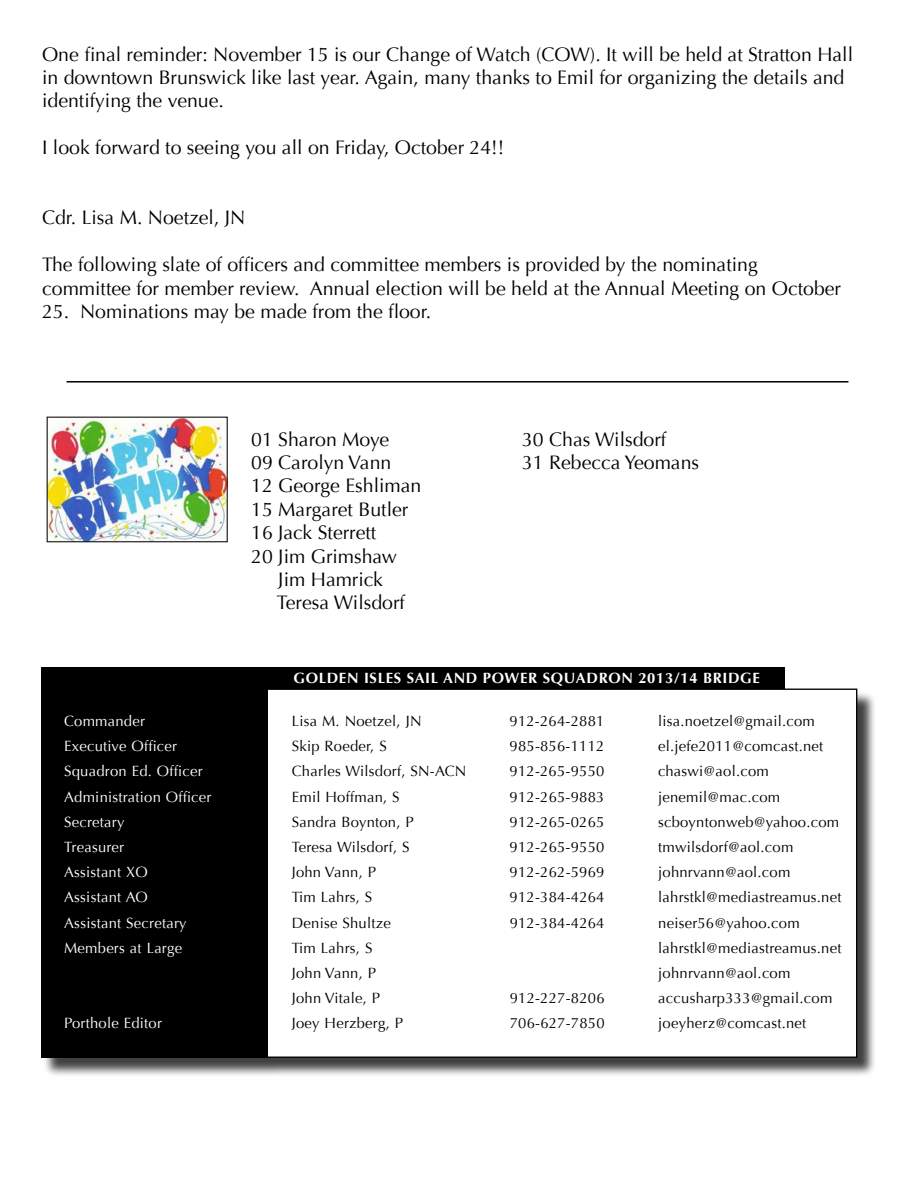
<style>
.page{position:relative;width:918px;height:1188px;background:#fff}
.page>*{position:absolute;margin:0;border:0;box-sizing:border-box;transform-origin:0 0}
.t1{font:19.5px/23.4px "Optima";color:#000}
.t2{font:14.85px "Optima";letter-spacing:.015em;color:#000101}
.t3{font:14.85px "Optima";letter-spacing:.015em;color:#fff}
.t4{font:700 14.85px "Optima";letter-spacing:.045em;color:#fff}
</style>
<div class="page">
<img style="left:49px;top:419px;width:177px;height:121px">
<div style="left:47px;top:417px;width:181px;height:125px;border:1px solid #111"></div>
<hr style="left:67px;top:381px;width:781px;height:2px;background:#000">
<div style="left:267px;top:668px;width:518px;height:22px;background:#000"></div>
<div style="left:42px;top:669px;width:834px;height:408px;background:#000;opacity:.75"></div>
<div style="left:55px;top:689px;width:802px;height:368px;background:#fff"></div>
<div style="left:41px;top:668px;width:227px;height:390px;background:#000"></div>
<h1 class="t1" style="left:42px;top:43px;width:813px">One final reminder: November 15 is our Change of Watch (COW). It will be held at Stratton Hall in downtown Brunswick like last year. Again, many thanks to Emil for organizing the details and identifying the venue.</h1>
<h1 class="t1" style="left:42px;top:136px;width:464px">I look forward to seeing you all on Friday, October 24!!</h1>
<h1 class="t1" style="left:42px;top:206px;width:205px">Cdr. Lisa M. Noetzel, JN</h1>
<h1 class="t1" style="left:42px;top:253px;width:801px">The following slate of officers and committee members is provided by the nominating committee for member review. Annual election will be held at the Annual Meeting on October</h1>
<h1 class="t1" style="left:42px;top:300px;width:391px">25. Nominations may be made from the floor.</h1>
<h1 class="t1" style="left:251px;top:428px;width:140px">01 Sharon Moye</h1>
<h1 class="t1" style="left:251px;top:451px;width:142px">09 Carolyn Vann</h1>
<h1 class="t1" style="left:251px;top:474px;width:172px">12 George Eshliman</h1>
<h1 class="t1" style="left:251px;top:498px;width:159px">15 Margaret Butler</h1>
<h1 class="t1" style="left:251px;top:521px;width:127px">16 Jack Sterrett</h1>
<h1 class="t1" style="left:251px;top:545px;width:147px">20 Jim Grimshaw</h1>
<h1 class="t1" style="left:278px;top:568px;width:106px">Jim Hamrick</h1>
<h1 class="t1" style="left:277px;top:591px;width:130px">Teresa Wilsdorf</h1>
<h1 class="t1" style="left:522px;top:428px;width:179px">30 Chas Wilsdorf<br>31 Rebecca Yeomans</h1>
<p class="t4" style="left:293px;top:670px;width:468px">GOLDEN ISLES SAIL AND POWER SQUADRON 2013/14 BRIDGE</p>
<p class="t3" style="left:64px;top:712px;width:82px">Commander</p>
<p class="t2" style="left:292px;top:712px;width:131px">Lisa M. Noetzel, JN</p>
<p class="t2" style="left:510px;top:712px;width:96px">912-264-2881</p>
<p class="t2" style="left:658px;top:712px;width:158px">lisa.noetzel@gmail.com</p>
<p class="t3" style="left:64px;top:737px;width:115px">Executive Officer</p>
<p class="t2" style="left:292px;top:737px;width:97px">Skip Roeder, S</p>
<p class="t2" style="left:510px;top:737px;width:96px">985-856-1112</p>
<p class="t2" style="left:658px;top:737px;width:167px">el.jefe2011@comcast.net</p>
<p class="t3" style="left:64px;top:763px;width:140px">Squadron Ed. Officer</p>
<p class="t2" style="left:292px;top:763px;width:176px">Charles Wilsdorf, SN-ACN</p>
<p class="t2" style="left:510px;top:763px;width:96px">912-265-9550</p>
<p class="t2" style="left:658px;top:763px;width:112px">chaswi@aol.com</p>
<p class="t3" style="left:64px;top:788px;width:149px">Administration Officer</p>
<p class="t2" style="left:292px;top:788px;width:109px">Emil Hoffman, S</p>
<p class="t2" style="left:510px;top:788px;width:96px">912-265-9883</p>
<p class="t2" style="left:658px;top:788px;width:124px">jenemil@mac.com</p>
<p class="t3" style="left:64px;top:813px;width:62px">Secretary</p>
<p class="t2" style="left:292px;top:813px;width:124px">Sandra Boynton, P</p>
<p class="t2" style="left:510px;top:813px;width:96px">912-265-0265</p>
<p class="t2" style="left:658px;top:813px;width:182px">scboyntonweb@yahoo.com</p>
<p class="t3" style="left:64px;top:838px;width:62px">Treasurer</p>
<p class="t2" style="left:292px;top:838px;width:119px">Teresa Wilsdorf, S</p>
<p class="t2" style="left:510px;top:838px;width:96px">912-265-9550</p>
<p class="t2" style="left:658px;top:838px;width:137px">tmwilsdorf@aol.com</p>
<p class="t3" style="left:64px;top:864px;width:85px">Assistant XO</p>
<p class="t2" style="left:292px;top:864px;width:86px">John Vann, P</p>
<p class="t2" style="left:510px;top:864px;width:96px">912-262-5969</p>
<p class="t2" style="left:658px;top:864px;width:134px">johnrvann@aol.com</p>
<p class="t3" style="left:64px;top:889px;width:85px">Assistant AO</p>
<p class="t2" style="left:292px;top:889px;width:82px">Tim Lahrs, S</p>
<p class="t2" style="left:510px;top:889px;width:96px">912-384-4264</p>
<p class="t2" style="left:658px;top:889px;width:185px">lahrstkl@mediastreamus.net</p>
<p class="t3" style="left:64px;top:914px;width:124px">Assistant Secretary</p>
<p class="t2" style="left:292px;top:914px;width:101px">Denise Shultze</p>
<p class="t2" style="left:510px;top:914px;width:96px">912-384-4264</p>
<p class="t2" style="left:658px;top:914px;width:143px">neiser56@yahoo.com</p>
<p class="t3" style="left:64px;top:939px;width:119px">Members at Large</p>
<p class="t2" style="left:292px;top:939px;width:82px">Tim Lahrs, S</p>
<p class="t2" style="left:658px;top:939px;width:185px">lahrstkl@mediastreamus.net</p>
<p class="t2" style="left:292px;top:964px;width:86px">John Vann, P</p>
<p class="t2" style="left:658px;top:964px;width:134px">johnrvann@aol.com</p>
<p class="t2" style="left:292px;top:990px;width:90px">John Vitale, P</p>
<p class="t2" style="left:510px;top:990px;width:96px">912-227-8206</p>
<p class="t2" style="left:658px;top:990px;width:176px">accusharp333@gmail.com</p>
<p class="t3" style="left:64px;top:1015px;width:99px">Porthole Editor</p>
<p class="t2" style="left:292px;top:1015px;width:113px">Joey Herzberg, P</p>
<p class="t2" style="left:510px;top:1015px;width:96px">706-627-7850</p>
<p class="t2" style="left:658px;top:1015px;width:150px">joeyherz@comcast.net</p>
</div>
